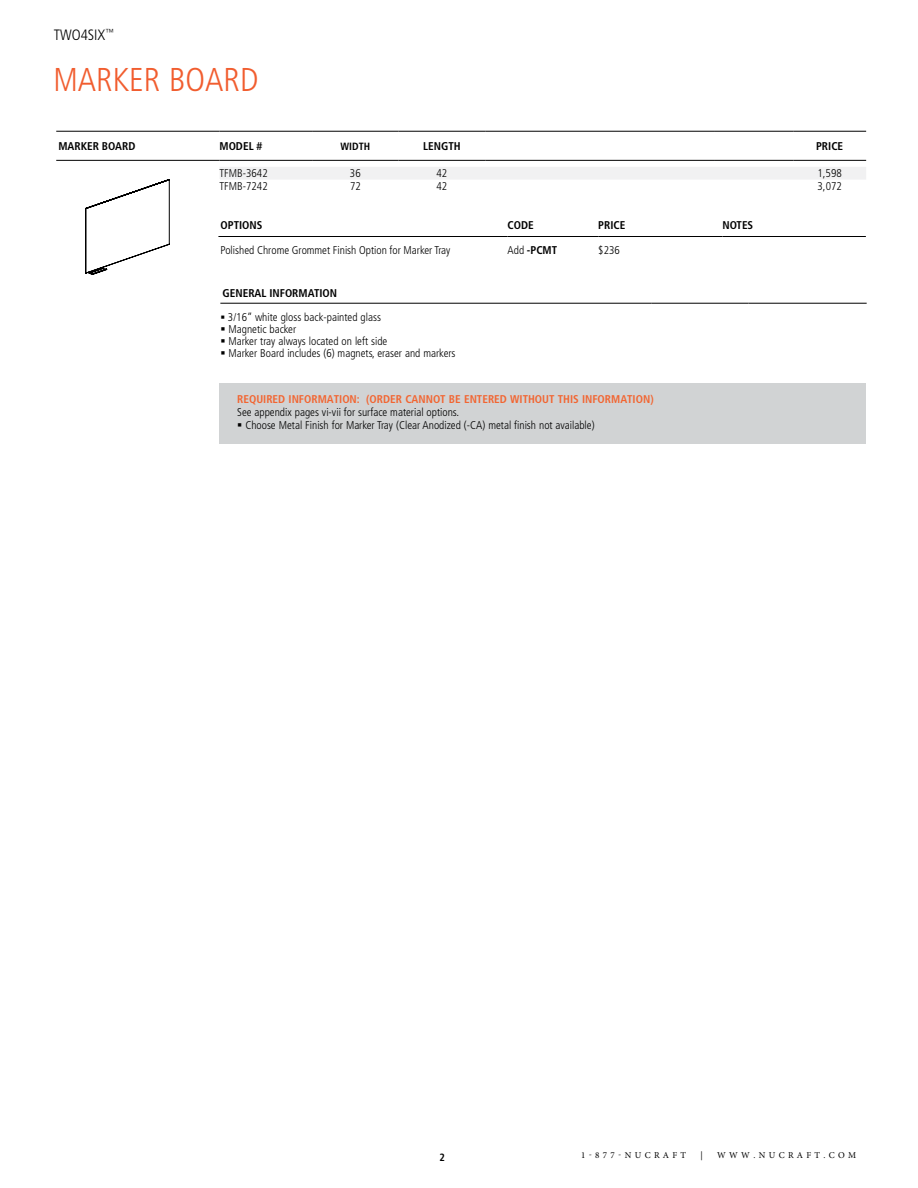
<style>
.page{position:relative;width:918px;height:1188px;background:#fff}
.page>*{position:absolute;margin:0;border:0;box-sizing:border-box;transform-origin:0 0}
.t1{font:300 condensed 33px "Frutiger LT Std";color:#f15d2f}
.t2{font:300 condensed 15px "Frutiger LT Std";color:#000}
.t3{font:300 condensed 11.25px/12px "Frutiger LT Std";color:#000}
.t4{font:700 condensed 11.25px "Frutiger LT Std";color:#000}
.t5{font:700 condensed 11.25px "Frutiger LT Std";color:#f26531}
.t6{font:700 condensed 10.5px "Frutiger LT Std";color:#000}
.t7{font:9px "Minion Pro";letter-spacing:.37em;color:#000}
.s1{font-weight:300}
</style>
<div class="page">
<div style="left:219px;top:383px;width:647px;height:61px;background:#d1d3d4"></div>
<hr style="left:220px;top:303px;width:431px;height:1px;background:#000">
<hr style="left:651px;top:303px;width:98px;height:1px;background:#000">
<hr style="left:749px;top:303px;width:118px;height:1px;background:#000">
<div style="left:220px;top:167px;width:646px;height:12px;background:#f1f1f2"></div>
<hr style="left:56px;top:160px;width:164px;height:1px;background:#000">
<hr style="left:220px;top:160px;width:92px;height:1px;background:#000">
<hr style="left:312px;top:160px;width:87px;height:1px;background:#000">
<hr style="left:399px;top:160px;width:86px;height:1px;background:#000">
<hr style="left:485px;top:160px;width:230px;height:1px;background:#000">
<hr style="left:715px;top:160px;width:78px;height:1px;background:#000">
<hr style="left:793px;top:160px;width:73px;height:1px;background:#000">
<hr style="left:56px;top:131px;width:164px;height:1px;background:#000">
<hr style="left:220px;top:131px;width:92px;height:1px;background:#000">
<hr style="left:312px;top:131px;width:87px;height:1px;background:#000">
<hr style="left:399px;top:131px;width:86px;height:1px;background:#000">
<hr style="left:485px;top:131px;width:230px;height:1px;background:#000">
<hr style="left:715px;top:131px;width:78px;height:1px;background:#000">
<hr style="left:793px;top:131px;width:73px;height:1px;background:#000">
<hr style="left:218px;top:236px;width:290px;height:1px;background:#000">
<hr style="left:508px;top:236px;width:90px;height:1px;background:#000">
<hr style="left:598px;top:236px;width:125px;height:1px;background:#000">
<hr style="left:723px;top:236px;width:143px;height:1px;background:#000">
<svg style="left:85px;top:180px;width:84px;height:94px"></svg>
<h2 class="t2" style="left:54px;top:26px;width:62px">TWO4SIX<sup>™</sup></h2>
<h1 class="t1" style="left:54px;top:61px;width:206px">MARKER BOARD</h1>
<p class="t4" style="left:58px;top:139px;width:79px">MARKER BOARD</p>
<p class="t4" style="left:220px;top:139px;width:44px">MODEL #</p>
<p class="t6" style="left:341px;top:140px;width:31px">WIDTH</p>
<p class="t4" style="left:423px;top:139px;width:39px">LENGTH</p>
<p class="t4" style="left:816px;top:139px;width:29px">PRICE</p>
<p class="t3" style="left:220px;top:168px;width:50px">TFMB-3642</p>
<p class="t3" style="left:350px;top:168px;width:12px">36</p>
<p class="t3" style="left:437px;top:168px;width:12px">42</p>
<p class="t3" style="left:818px;top:168px;width:26px">1,598</p>
<p class="t3" style="left:220px;top:180px;width:50px">TFMB-7242</p>
<p class="t3" style="left:350px;top:180px;width:12px">72</p>
<p class="t3" style="left:437px;top:180px;width:12px">42</p>
<p class="t3" style="left:818px;top:180px;width:26px">3,072</p>
<p class="t4" style="left:221px;top:219px;width:43px">OPTIONS</p>
<p class="t4" style="left:508px;top:219px;width:28px">CODE</p>
<p class="t4" style="left:598px;top:219px;width:29px">PRICE</p>
<p class="t4" style="left:723px;top:219px;width:32px">NOTES</p>
<p class="t3" style="left:221px;top:244px;width:231px">Polished Chrome Grommet Finish Option for Marker Tray</p>
<p class="t4" style="left:508px;top:243px;width:51px"><span class="s1">Add</span> -PCMT</p>
<p class="t3" style="left:598px;top:244px;width:23px">$236</p>
<p class="t4" style="left:223px;top:286px;width:116px">GENERAL INFORMATION</p>
<p class="t3" style="left:228px;top:311px;width:229px">3/16” white gloss back-painted glass<br>Magnetic backer<br>Marker tray always located on left side<br>Marker Board includes (6) magnets, eraser and markers</p>
<p class="t5" style="left:237px;top:393px;width:418px">REQUIRED INFORMATION: (ORDER CANNOT BE ENTERED WITHOUT THIS INFORMATION)</p>
<p class="t3" style="left:245px;top:406px;width:351px;line-height:12.8px;text-indent:-8px">See appendix pages vi-vii for surface material options.<br>Choose Metal Finish for Marker Tray (Clear Anodized (-CA) metal finish not available)</p>
<p class="t6" style="left:440px;top:1151px;width:7px">2</p>
<p class="t7" style="left:581px;top:1149px;width:107px">1-877-NUCRAFT</p>
<p class="t7" style="left:700px;top:1149px;width:4px">|</p>
<p class="t7" style="left:717px;top:1149px;width:141px">WWW.NUCRAFT.COM</p>
</div>
